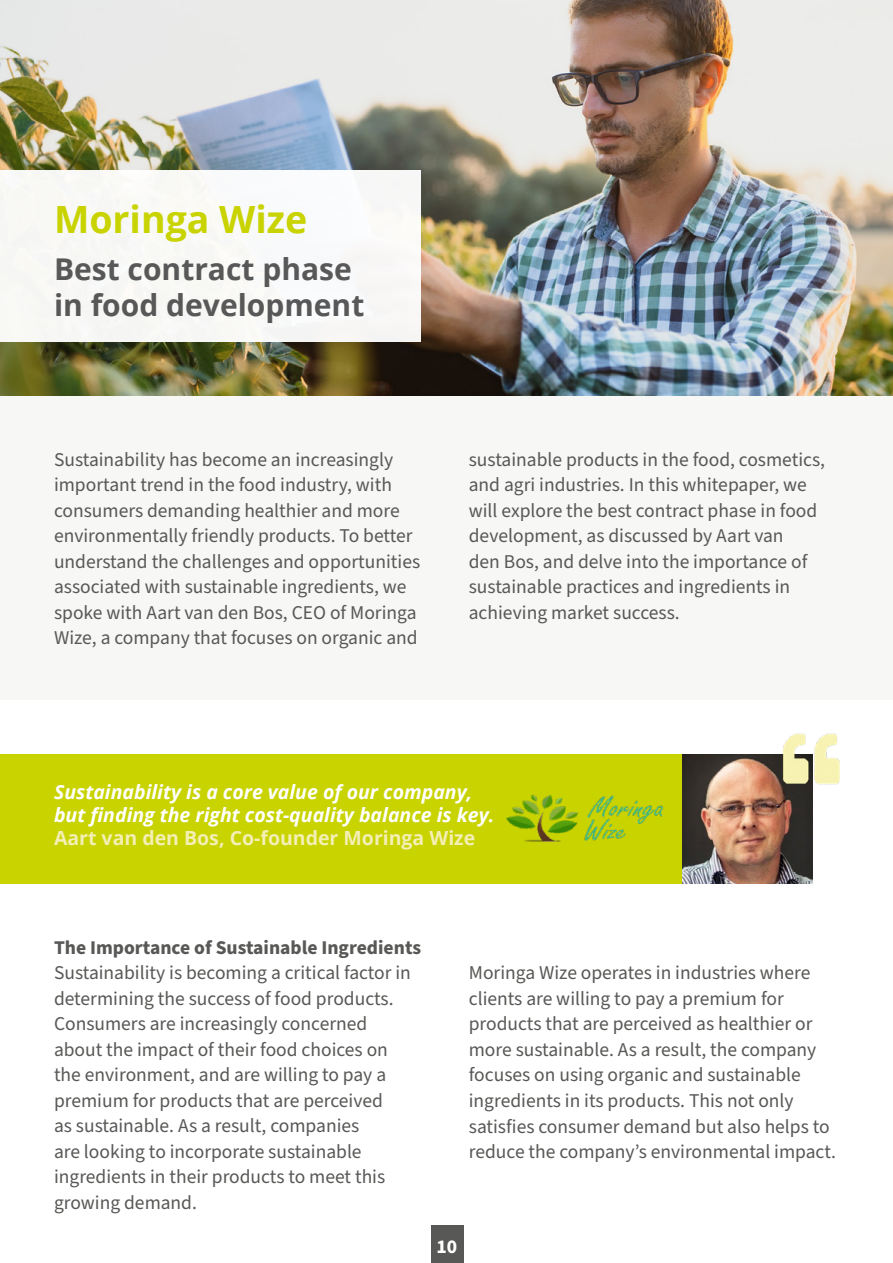
<style>
.page{position:relative;width:893px;height:1263px;background:#fff}
.page>*{position:absolute;margin:0;border:0;box-sizing:border-box;transform-origin:0 0}
.t1{font:700 37.5px "Open Sans";color:#c8d300}
.t2{font:700 30px/36px "Open Sans";color:#595858}
.t3{font:19.5px/25.5px "Source Sans Pro";color:#585856}
.t4{font:italic 700 19.5px/23.4px "Open Sans";color:#fff}
.t5{font:700 19.5px "Source Sans Pro";color:#585856}
.t6{font:700 19.5px "Open Sans";color:#f4efb5}
.t7{font:700 19.5px "Source Sans Pro";color:#fff}
</style>
<div class="page">
<div style="left:0;top:396px;width:893px;height:304px;background:#f7f7f6"></div>
<img style="left:0;top:0;width:893px;height:395px">
<div style="left:0;top:171px;width:421px;height:171px;background:#f8f8f6"></div>
<div style="left:0;top:754px;width:728px;height:129px;background:#c8d300"></div>
<img style="left:506px;top:794px;width:158px;height:48px">
<img style="left:682px;top:754px;width:130px;height:129px">
<img style="left:776px;top:733px;width:64px;height:79px">
<div style="left:431px;top:1226px;width:32px;height:37px;background:#585856"></div>
<h1 class="t1" style="left:54px;top:193px;width:255px">Moringa Wize</h1>
<h2 class="t2" style="left:54px;top:251px;width:312px">Best contract phase in food development</h2>
<p class="t3" style="left:54px;top:447px;width:368px">Sustainability has become an increasingly important trend in the food industry, with consumers demanding healthier and more environmentally friendly products. To better understand the challenges and opportunities associated with sustainable ingredients, we spoke with Aart van den Bos, CEO of Moringa Wize, a company that focuses on organic and</p>
<p class="t3" style="left:469px;top:447px;width:358px">sustainable products in the food, cosmetics, and agri industries. In this whitepaper, we will explore the best contract phase in food development, as discussed by Aart van<br>den Bos, and delve into the importance of sustainable practices and ingredients in achieving market success.</p>
<p class="t4" style="left:54px;top:779px;width:442px">Sustainability is a core value of our company, but finding the right cost-quality balance is key.</p>
<p class="t6" style="left:54px;top:824px;width:423px">Aart van den Bos, Co-founder Moringa Wize</p>
<p class="t5" style="left:54px;top:934px;width:369px">The Importance of Sustainable Ingredients</p>
<p class="t3" style="left:54px;top:961px;width:358px">Sustainability is becoming a critical factor in determining the success of food products.<br>Consumers are increasingly concerned about the impact of their food choices on the environment, and are willing to pay a premium for products that are perceived<br>as sustainable. As a result, companies<br>are looking to incorporate sustainable ingredients in their products to meet this growing demand.</p>
<p class="t3" style="left:469px;top:961px;width:369px">Moringa Wize operates in industries where clients are willing to pay a premium for products that are perceived as healthier or more sustainable. As a result, the company focuses on using organic and sustainable ingredients in its products. This not only satisfies consumer demand but also helps to reduce the company’s environmental impact.</p>
<p class="t7" style="left:436px;top:1233px;width:22px">10</p>
</div>
